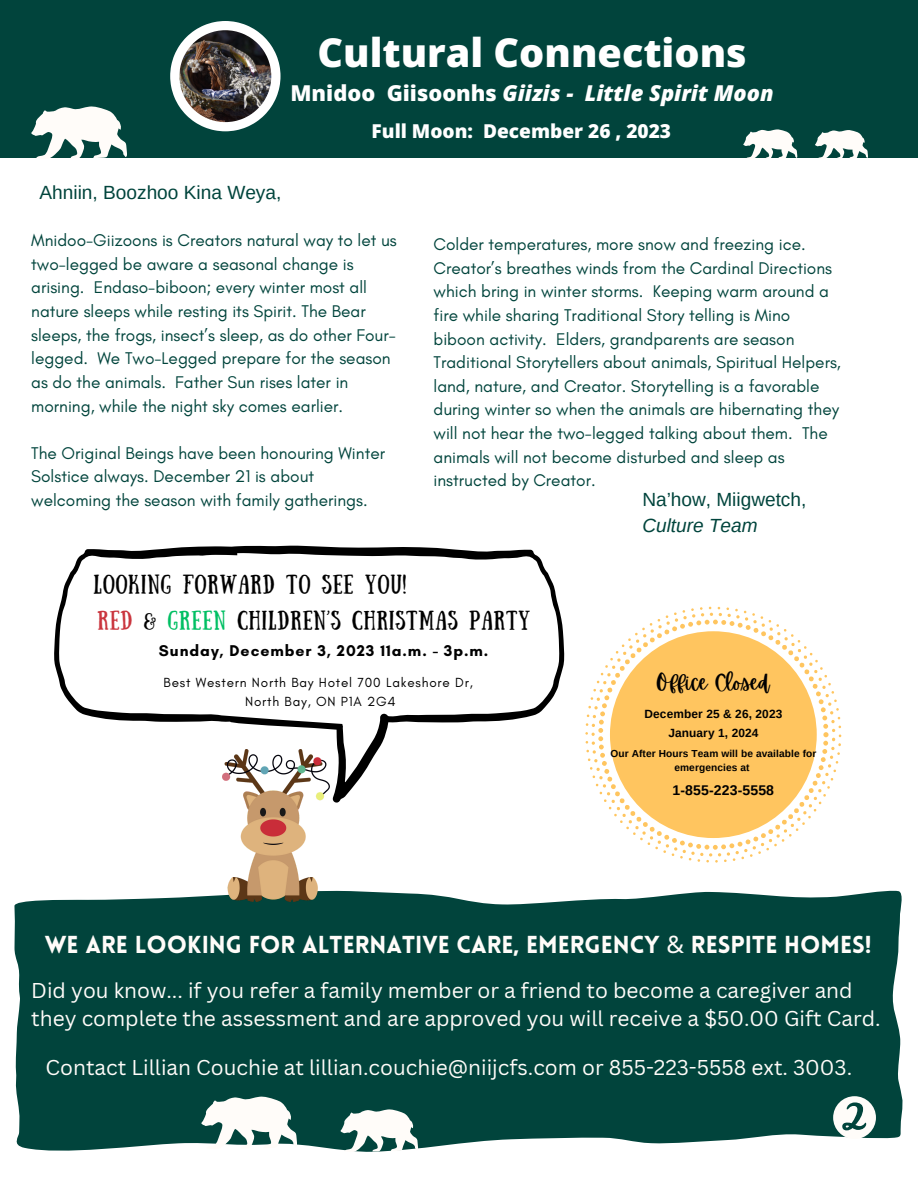
<style>
.page{position:relative;width:918px;height:1188px;background:#fff}
.page>*{position:absolute;margin:0;border:0;box-sizing:border-box;transform-origin:0 0}
.t1{font:800 39.6px "Open Sans";color:#fff}
.t2{font:900 24px "Lovelo";color:#fffcf9}
.t3{font:italic 800 21.9px "Open Sans";color:#fff}
.t4{font:21.3px "Apricots";color:#000}
.t5{font:20.85px/28.2px "Canva Sans";color:#fffcf9}
.t6{font:19.2px "Sunday";letter-spacing:.05em;color:#000}
.t7{font:19.05px "Arimo";color:#01443c}
.t8{font:800 19.05px "Open Sans";color:#fff}
.t9{font:italic 19.05px "Arimo";color:#01443c}
.t10{font:17.25px/23.7px "Glacial Indifference";color:#01443c}
.t11{font:700 15.9px "Glacial Indifference";letter-spacing:.06em;color:#000}
.t12{font:700 14.1px "Arimo";letter-spacing:.01em;color:#000}
.t13{font:13.5px "Glacial Indifference";letter-spacing:.06em;color:#000}
.t14{font:700 11.85px "Arimo";letter-spacing:.01em;color:#000}
.t15{font:700 10.2px/13.8px "Arimo";letter-spacing:.01em;color:#000;text-align:center}
.s1{font-style:normal}
.s2{color:#ca353e}
.s3{color:#00bf63}
.s4{font-family:"Noto Sans";font-weight:400}
</style>
<div class="page">
<div style="left:14px;top:890px;width:889px;height:261px;background:#01443c"></div>
<div style="left:0;top:0;width:918px;height:157px;background:#01443c"></div>
<svg style="left:170px;top:21px;width:111px;height:110px"></svg>
<img style="left:179px;top:30px;width:92px;height:92px">
<svg style="left:833px;top:1096px;width:43px;height:43px"></svg>
<svg style="left:201px;top:1096px;width:96px;height:53px"></svg>
<svg style="left:815px;top:130px;width:53px;height:28px"></svg>
<svg style="left:743px;top:129px;width:54px;height:29px"></svg>
<svg style="left:31px;top:106px;width:96px;height:52px"></svg>
<svg style="left:341px;top:1109px;width:77px;height:43px"></svg>
<img style="left:223px;top:803px;width:106px;height:98px">
<svg style="left:54px;top:545px;width:511px;height:258px"></svg>
<svg style="left:585px;top:607px;width:256px;height:256px;fill:#ffc55f"></svg>
<p class="t1" style="left:318px;top:24px;width:431px">Cultural Connections</p>
<p class="t3" style="left:290px;top:77px;width:485px"><span class="s1">Mnidoo Giisoonhs</span> Giizis - Little Spirit Moon</p>
<p class="t7" style="left:39px;top:182px;width:243px">Ahniin, Boozhoo Kina Weya,</p>
<p class="t8" style="left:372px;top:118px;width:301px">Full Moon: December 26 , 2023</p>
<p class="t10" style="left:31px;top:228px;width:367px">Mnidoo-Giizoons is Creators natural way to let us two-legged be aware a seasonal change is arising. Endaso-biboon; every winter most all nature sleeps while resting its Spirit. The Bear sleeps, the frogs, insect’s sleep, as do other Four&shy;legged. We Two-Legged prepare for the season as do the animals. Father Sun rises later in morning, while the night sky comes earlier.</p>
<p class="t10" style="left:31px;top:441px;width:355px">The Original Beings have been honouring Winter<br>Solstice always. December 21 is about welcoming the season with family gatherings.</p>
<p class="t6" style="left:94px;top:571px;width:314px">LOOKING FORWARD TO SEE YOU!</p>
<p class="t10" style="left:434px;top:232px;width:409px">Colder temperatures, more snow and freezing ice.<br>Creator’s breathes winds from the Cardinal Directions which bring in winter storms. Keeping warm around a fire while sharing Traditional Story telling is Mino biboon activity. Elders, grandparents are season Traditional Storytellers about animals, Spiritual Helpers, land, nature, and Creator. Storytelling is a favorable during winter so when the animals are hibernating they will not hear the two-legged talking about them. The animals will not become disturbed and sleep as instructed by Creator.</p>
<p class="t7" style="left:642px;top:489px;width:165px">Na’how, Miigwetch,</p>
<p class="t9" style="left:642px;top:515px;width:117px">Culture Team</p>
<p class="t6" style="left:97px;top:606px;width:434px"><span class="s2">RED</span> &amp; <span class="s3">GREEN</span> CHILDREN’S CHRISTMAS PARTY</p>
<p class="t11" style="left:159px;top:641px;width:331px">Sunday, December 3, 2023 11a.m. - 3p.m.</p>
<p class="t13" style="left:164px;top:674px;width:311px">Best Western North Bay Hotel 700 Lakeshore Dr,</p>
<p class="t13" style="left:245px;top:693px;width:152px">North Bay, ON P1A 2G4</p>
<p class="t4" style="left:656px;top:670px;width:116px">Office Closed</p>
<p class="t14" style="left:645px;top:707px;width:139px">December 25 &amp; 26, 2023</p>
<p class="t14" style="left:668px;top:727px;width:92px">January 1, 2024</p>
<p class="t15" style="left:610px;top:747px;width:208px">Our After Hours Team will be available for emergencies at</p>
<p class="t12" style="left:672px;top:782px;width:103px">1-855-223-5558</p>
<p class="t2" style="left:45px;top:935px;width:828px">WE ARE LOOKING FOR ALTERNATIVE CARE, EMERGENCY <span class="s4">&amp;</span> RESPITE HOMES!</p>
<p class="t5" style="left:31px;top:976px;width:851px">Did you know... if you refer a family member or a friend to become a caregiver and they complete the assessment and are approved you will receive a $50.00 Gift Card.</p>
<p class="t5" style="left:46px;top:1053px;width:808px">Contact Lillian Couchie at lillian.couchie@niijcfs.com or 855-223-5558 ext. 3003.</p>
</div>
